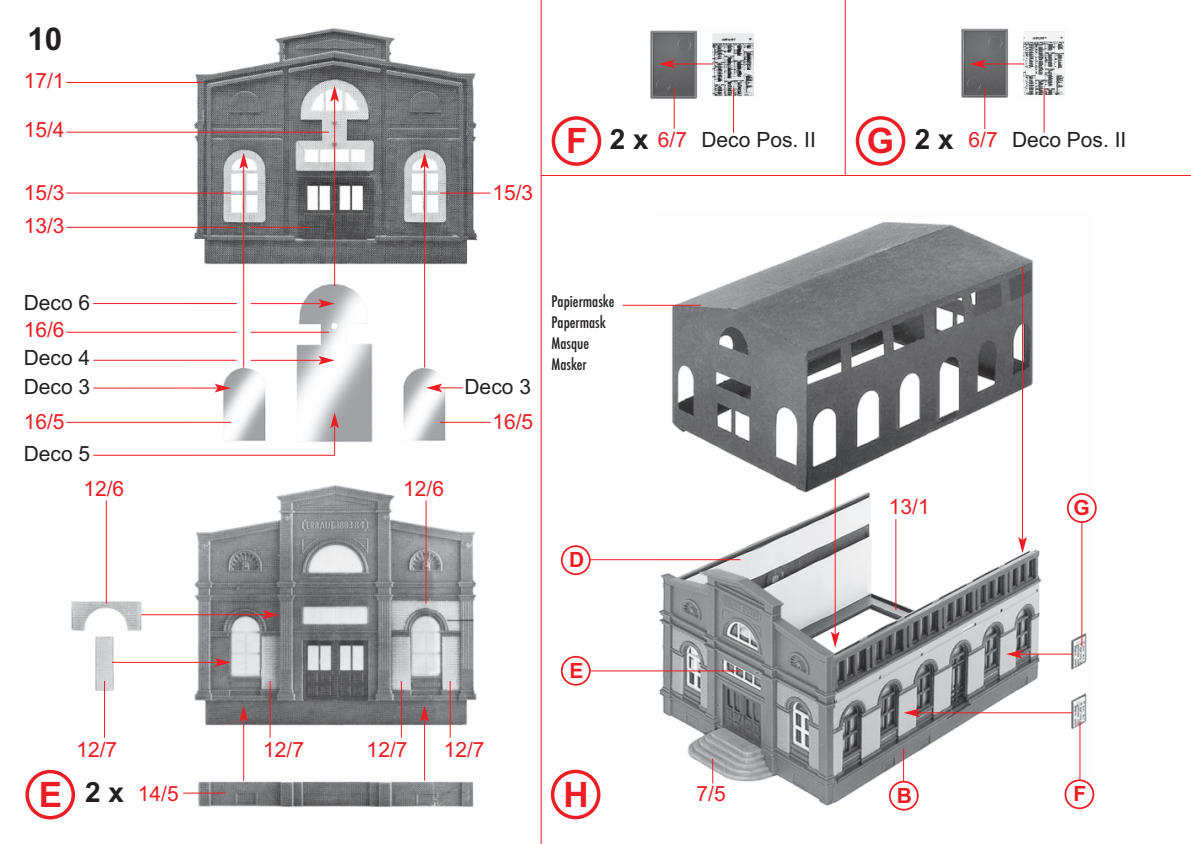
<style>
.page{position:relative;width:1191px;height:844px;background:#fff}
.page>*{position:absolute;margin:0;border:0;box-sizing:border-box;transform-origin:0 0}
.t1{font:700 35px "Arial";color:#ee1d23}
.t2{font:700 31.5px "Arial";color:#231f20}
.t3{font:700 28px "Arial";color:#231f20}
.t4{font:21px "Arial";color:#ee1d23}
.t5{font:21px "Arial";color:#231f20}
.t6{font:700 21px "Arial";color:#ee1d23}
.t7{font:17.5px/21px "Futura EF Medium Con";color:#231f20}
.s1{font-weight:700;font-size:35px;color:#ee1d23}
.s2{font-weight:700;font-size:28px}
.s3{color:#ee1d23}
</style>
<div class="page">
<img style="left:71px;top:485px;width:406px;height:322px">
<img style="left:190px;top:28px;width:292px;height:420px">
<svg style="left:25px;top:769px;width:50px;height:50px"></svg>
<img style="left:654px;top:221px;width:433px;height:585px">
<hr style="left:1079px;top:721px;width:1px;height:58px;background:#ee1d23">
<hr style="left:1081px;top:523px;width:1px;height:122px;background:#ee1d23">
<hr style="left:903px;top:748px;width:1px;height:33px;background:#ee1d23">
<hr style="left:834px;top:478px;width:1px;height:156px;background:#ee1d23">
<svg style="left:831px;top:631px;width:8px;height:16px"></svg>
<hr style="left:1022px;top:267px;width:1px;height:273px;background:#ee1d23">
<svg style="left:1018px;top:537px;width:9px;height:16px"></svg>
<hr style="left:141px;top:614px;width:125px;height:1px;background:#ee1d23">
<svg style="left:263px;top:610px;width:16px;height:9px"></svg>
<hr style="left:93px;top:387px;width:125px;height:1px;background:#ee1d23">
<svg style="left:215px;top:383px;width:16px;height:9px"></svg>
<svg style="left:426px;top:383px;width:37px;height:9px"></svg>
<hr style="left:112px;top:661px;width:106px;height:1px;background:#ee1d23">
<svg style="left:215px;top:657px;width:16px;height:9px"></svg>
<hr style="left:334px;top:99px;width:1px;height:187px;background:#ee1d23">
<svg style="left:330px;top:86px;width:9px;height:16px"></svg>
<hr style="left:334px;top:425px;width:1px;height:30px;background:#ee1d23">
<svg style="left:330px;top:412px;width:9px;height:16px"></svg>
<hr style="left:243px;top:166px;width:1px;height:201px;background:#ee1d23">
<svg style="left:239px;top:153px;width:9px;height:16px"></svg>
<hr style="left:424px;top:166px;width:1px;height:201px;background:#ee1d23">
<svg style="left:420px;top:153px;width:9px;height:16px"></svg>
<hr style="left:424px;top:718px;width:1px;height:62px;background:#ee1d23">
<svg style="left:420px;top:705px;width:9px;height:16px"></svg>
<hr style="left:243px;top:718px;width:1px;height:62px;background:#ee1d23">
<svg style="left:239px;top:705px;width:9px;height:16px"></svg>
<hr style="left:916px;top:712px;width:156px;height:1px;background:#ee1d23">
<svg style="left:903px;top:708px;width:16px;height:9px"></svg>
<hr style="left:1019px;top:653px;width:53px;height:1px;background:#ee1d23">
<svg style="left:1006px;top:649px;width:16px;height:9px"></svg>
<svg style="left:889px;top:780px;width:29px;height:30px"></svg>
<svg style="left:561px;top:545px;width:29px;height:30px"></svg>
<svg style="left:1064px;top:779px;width:30px;height:30px"></svg>
<svg style="left:712px;top:758px;width:1px;height:25px"></svg>
<svg style="left:561px;top:655px;width:29px;height:30px"></svg>
<svg style="left:1067px;top:493px;width:29px;height:30px"></svg>
<hr style="left:622px;top:305px;width:79px;height:1px;background:#ee1d23">
<hr style="left:66px;top:82px;width:137px;height:1px;background:#ee1d23">
<hr style="left:589px;top:559px;width:151px;height:1px;background:#ee1d23">
<hr style="left:589px;top:670px;width:151px;height:1px;background:#ee1d23">
<hr style="left:183px;top:792px;width:43px;height:1px;background:#ee1d23">
<hr style="left:66px;top:132px;width:263px;height:1px;background:#ee1d23">
<hr style="left:66px;top:192px;width:165px;height:1px;background:#ee1d23">
<hr style="left:440px;top:192px;width:50px;height:1px;background:#ee1d23">
<hr style="left:66px;top:422px;width:165px;height:1px;background:#ee1d23">
<hr style="left:425px;top:500px;width:1px;height:103px;background:#ee1d23">
<hr style="left:106px;top:500px;width:1px;height:103px;background:#ee1d23">
<hr style="left:104px;top:680px;width:1px;height:57px;background:#ee1d23">
<hr style="left:270px;top:680px;width:1px;height:57px;background:#ee1d23">
<hr style="left:401px;top:680px;width:1px;height:57px;background:#ee1d23">
<hr style="left:450px;top:680px;width:1px;height:57px;background:#ee1d23">
<hr style="left:440px;top:422px;width:50px;height:1px;background:#ee1d23">
<hr style="left:66px;top:227px;width:171px;height:1px;background:#ee1d23">
<hr style="left:251px;top:227px;width:59px;height:1px;background:#ee1d23">
<hr style="left:66px;top:332px;width:171px;height:1px;background:#ee1d23">
<hr style="left:93px;top:303px;width:144px;height:1px;background:#ee1d23">
<hr style="left:251px;top:332px;width:78px;height:1px;background:#ee1d23">
<hr style="left:895px;top:519px;width:1px;height:91px;background:#ee1d23">
<hr style="left:540px;top:0;width:1px;height:843px;background:#ee1d23">
<svg style="left:551px;top:116px;width:50px;height:50px"></svg>
<img style="left:650px;top:30px;width:104px;height:72px">
<img style="left:961px;top:28px;width:104px;height:72px">
<hr style="left:844px;top:0;width:1px;height:176px;background:#ee1d23">
<hr style="left:541px;top:175px;width:650px;height:1px;background:#ee1d23">
<hr style="left:984px;top:88px;width:1px;height:41px;background:#ee1d23">
<hr style="left:1043px;top:88px;width:1px;height:45px;background:#ee1d23">
<hr style="left:982px;top:63px;width:42px;height:1px;background:#ee1d23">
<svg style="left:969px;top:60px;width:16px;height:8px"></svg>
<hr style="left:674px;top:88px;width:1px;height:41px;background:#ee1d23">
<hr style="left:733px;top:88px;width:1px;height:45px;background:#ee1d23">
<hr style="left:672px;top:63px;width:41px;height:1px;background:#ee1d23">
<svg style="left:659px;top:60px;width:16px;height:8px"></svg>
<hr style="left:251px;top:303px;width:70px;height:1px;background:#ee1d23">
<svg style="left:318px;top:299px;width:16px;height:9px"></svg>
<hr style="left:93px;top:454px;width:241px;height:1px;background:#ee1d23">
<hr style="left:93px;top:360px;width:144px;height:1px;background:#ee1d23">
<hr style="left:251px;top:360px;width:70px;height:1px;background:#ee1d23">
<svg style="left:318px;top:356px;width:16px;height:8px"></svg>
<svg style="left:855px;top:116px;width:50px;height:50px"></svg>
<svg style="left:551px;top:769px;width:49px;height:50px"></svg>
<h2 class="t2" style="left:27px;top:21px;width:37px">10</h2>
<p class="t4" style="left:24px;top:68px;width:42px">17/1</p>
<p class="t4" style="left:24px;top:118px;width:42px">15/4</p>
<p class="t4" style="left:24px;top:180px;width:42px">15/3</p>
<p class="t4" style="left:24px;top:213px;width:42px">13/3</p>
<p class="t4" style="left:492px;top:180px;width:42px">15/3</p>
<h1 class="t1" style="left:867px;top:120px;width:29px">G</h1>
<p class="t5" style="left:566px;top:127px;width:251px"><span class="s1">F</span> <span class="s2">2 x</span> <span class="s3">6/7</span> Deco Pos. II</p>
<p class="t5" style="left:914px;top:127px;width:213px"><span class="s2">2 x</span> <span class="s3">6/7</span> Deco Pos. II</p>
<p class="t5" style="left:24px;top:290px;width:68px">Deco 6</p>
<p class="t4" style="left:24px;top:318px;width:42px">16/6</p>
<p class="t5" style="left:24px;top:345px;width:68px">Deco 4</p>
<p class="t5" style="left:24px;top:374px;width:68px">Deco 3</p>
<p class="t4" style="left:24px;top:409px;width:42px">16/5</p>
<p class="t5" style="left:24px;top:442px;width:68px">Deco 5</p>
<p class="t4" style="left:83px;top:476px;width:42px">12/6</p>
<p class="t4" style="left:403px;top:476px;width:42px">12/6</p>
<p class="t5" style="left:464px;top:374px;width:68px">Deco 3</p>
<p class="t4" style="left:492px;top:409px;width:42px">16/5</p>
<p class="t7" style="left:551px;top:291px;width:64px">Papiermaske<br>Papermask<br>Masque<br>Masker</p>
<p class="t6" style="left:569px;top:547px;width:17px">D</p>
<p class="t4" style="left:889px;top:494px;width:42px">13/1</p>
<p class="t6" style="left:1073px;top:495px;width:18px">G</p>
<p class="t4" style="left:76px;top:736px;width:42px">12/7</p>
<p class="t4" style="left:263px;top:736px;width:42px">12/7</p>
<p class="t4" style="left:367px;top:736px;width:42px">12/7</p>
<p class="t4" style="left:444px;top:736px;width:42px">12/7</p>
<p class="t6" style="left:569px;top:658px;width:16px">E</p>
<h1 class="t1" style="left:563px;top:773px;width:27px">H</h1>
<h1 class="t1" style="left:39px;top:774px;width:25px">E</h1>
<p class="t6" style="left:896px;top:783px;width:17px">B</p>
<h3 class="t3" style="left:85px;top:775px;width:40px">2 x</h3>
<p class="t6" style="left:1073px;top:781px;width:14px">F</p>
<p class="t4" style="left:138px;top:780px;width:42px">14/5</p>
<p class="t4" style="left:696px;top:780px;width:31px">7/5</p>
</div>
